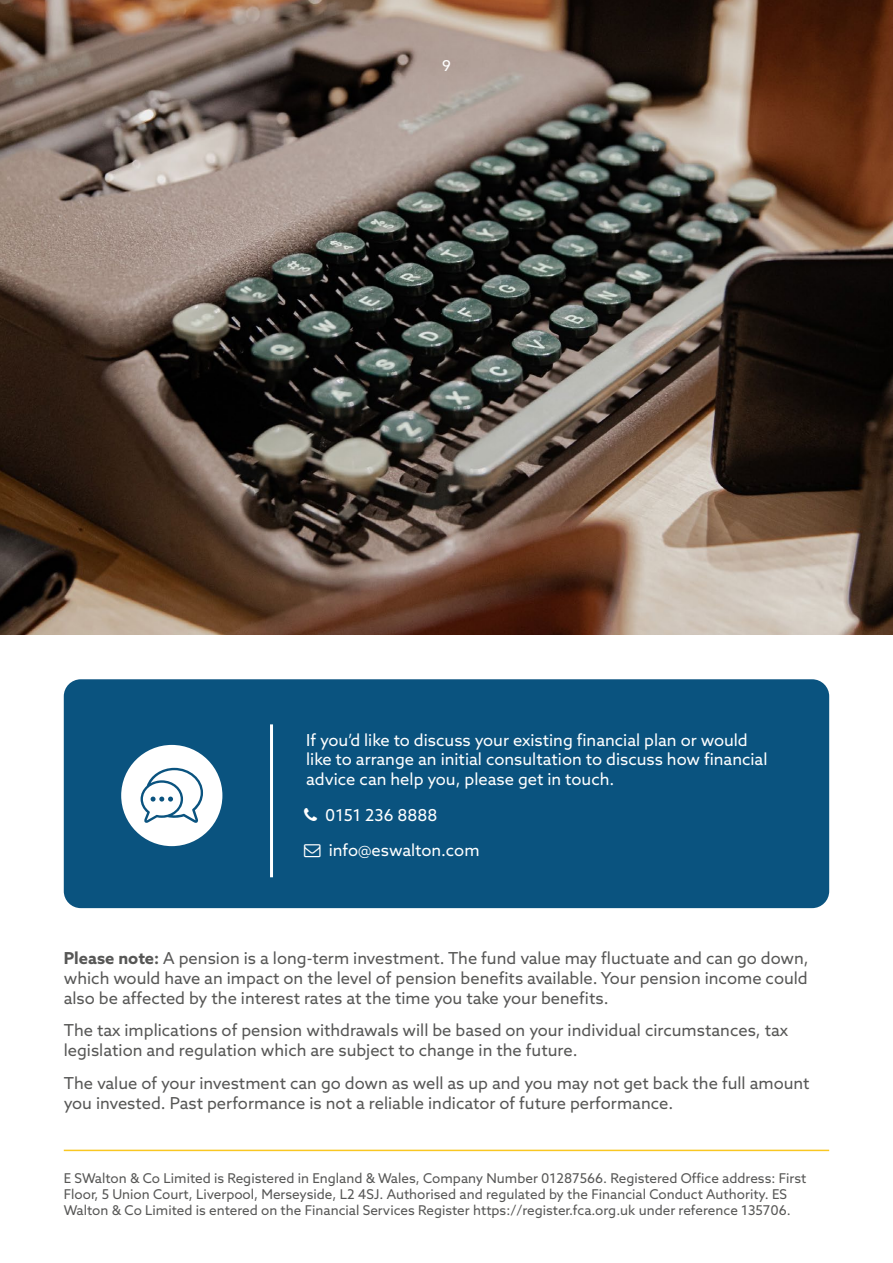
<style>
.page{position:relative;width:893px;height:1263px;background:#fff}
.page>*{position:absolute;margin:0;border:0;box-sizing:border-box;transform-origin:0 0}
.t1{font:16.5px/19.8px "Azo Sans";color:#575756}
.t2{font:16.5px/19.8px "Azo Sans";color:#fff}
.t3{font:15px "Azo Sans";color:#fff}
.t4{font:13.5px/16.2px "Azo Sans";color:#575756}
.s1{font-weight:700}
</style>
<div class="page">
<img style="left:0;top:0;width:893px;height:635px">
<div style="left:64px;top:679px;width:765px;height:229px;background:#0a537f;border-radius:17px"></div>
<hr style="left:64px;top:1150px;width:765px;height:1px;background:#f9c722">
<hr style="left:270px;top:724px;width:3px;height:153px;background:#fff">
<div style="left:121px;top:745px;width:101px;height:101px;background:#fff;border-radius:50%"></div>
<svg style="left:141px;top:768px;width:62px;height:55px"></svg>
<p class="t3" style="left:442px;top:56px;width:10px">9</p>
<p class="t2" style="left:306px;top:729px;width:463px">If you’d like to discuss your existing financial plan or would like to arrange an initial consultation to discuss how financial advice can help you, please get in touch.</p>
<p class="t2" style="left:325px;top:805px;width:114px">0151 236 8888</p>
<p class="t2" style="left:329px;top:840px;width:152px">info@eswalton.com</p>
<p class="t1" style="left:64px;top:948px;width:746px;text-align:justify"><span class="s1">Please note:</span> A pension is a long-term investment. The fund value may fluctuate and can go down, which would have an impact on the level of pension benefits available. Your pension income could also be affected by the interest rates at the time you take your benefits.</p>
<p class="t1" style="left:64px;top:1020px;width:726px">The tax implications of pension withdrawals will be based on your individual circumstances, tax legislation and regulation which are subject to change in the future.</p>
<p class="t1" style="left:64px;top:1073px;width:747px">The value of your investment can go down as well as up and you may not get back the full amount you invested. Past performance is not a reliable indicator of future performance.</p>
<p class="t4" style="left:64px;top:1170px;width:744px">E SWalton &amp; Co Limited is Registered in England &amp; Wales, Company Number 01287566. Registered Office address: First<br>Floor, 5 Union Court, Liverpool, Merseyside, L2 4SJ. Authorised and regulated by the Financial Conduct Authority. ES<br>Walton &amp; Co Limited is entered on the Financial Services Register https://register.fca.org.uk under reference 135706.</p>
</div>
